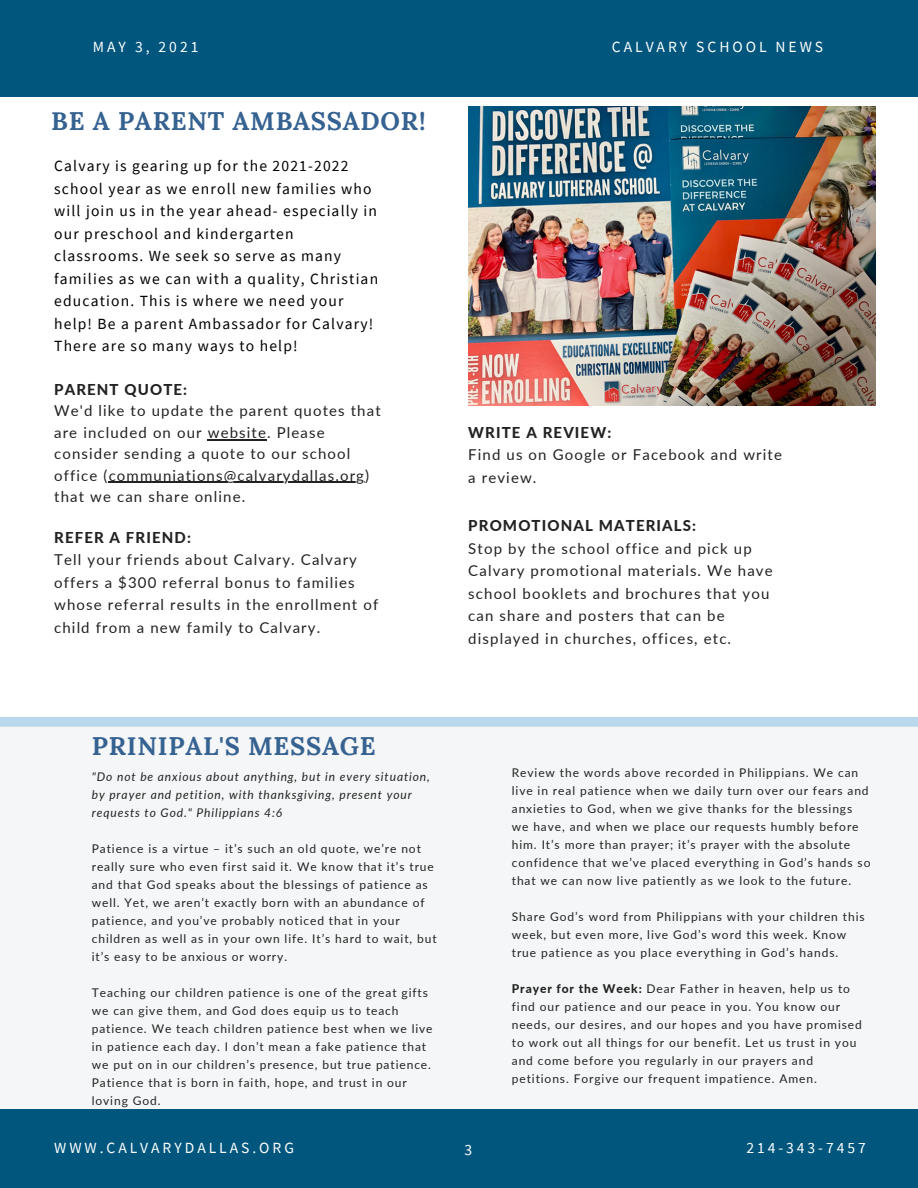
<style>
.page{position:relative;width:918px;height:1188px;background:#fff}
.page>*{position:absolute;margin:0;border:0;box-sizing:border-box;transform-origin:0 0}
.t1{font:700 25.35px "Lora";letter-spacing:.03em;color:#366291}
.t2{font:15.6px/22.5px "Source Sans Pro";letter-spacing:.075em;color:#000}
.t3{font:15.6px "Source Sans Pro";letter-spacing:.19em;color:#fff}
.t4{font:15px/22.5px "Lato";letter-spacing:.075em;color:#222}
.t5{font:800 15px "Lato";letter-spacing:.075em;color:#222}
.t6{font:12px/18px "Lato";letter-spacing:.075em;color:#222}
.t7{font:italic 12px/18px "Lato";letter-spacing:.075em;color:#222}
.s1{font-weight:800}
</style>
<div class="page">
<div style="left:0;top:0;width:918px;height:96px;background:#00567d"></div>
<div style="left:0;top:1109px;width:918px;height:79px;background:#00567d"></div>
<svg style="left:0;top:717px;width:918px;height:10px;background:#bbd8eb"></svg>
<img style="left:468px;top:106px;width:408px;height:299px">
<hr style="left:208px;top:439px;width:59px;height:1px;background:#222">
<hr style="left:109px;top:482px;width:256px;height:1px;background:#222">
<p class="t3" style="left:93px;top:37px;width:107px">MAY 3, 2021</p>
<p class="t3" style="left:612px;top:37px;width:213px">CALVARY SCHOOL NEWS</p>
<p class="t1" style="left:51px;top:105px;width:376px">BE A PARENT AMBASSADOR!</p>
<p class="t2" style="left:54px;top:155px;width:326px">Calvary is gearing up for the 2021-2022 school year as we enroll new families who will join us in the year ahead- especially in our preschool and kindergarten classrooms. We seek so serve as many families as we can with a quality, Christian education. This is where we need your help! Be a parent Ambassador for Calvary!<br>There are so many ways to help!</p>
<p class="t5" style="left:54px;top:380px;width:135px">PARENT QUOTE:</p>
<p class="t4" style="left:54px;top:400px;width:328px;line-height:21.3px">We'd like to update the parent quotes that are included on our website. Please consider sending a quote to our school office (communiations@calvarydallas.org) that we can share online.</p>
<p class="t5" style="left:54px;top:528px;width:138px">REFER A FRIEND:</p>
<p class="t4" style="left:54px;top:548px;width:326px">Tell your friends about Calvary. Calvary offers a $300 referral bonus to families whose referral results in the enrollment of child from a new family to Calvary.</p>
<p class="t5" style="left:468px;top:423px;width:144px">WRITE A REVIEW:</p>
<p class="t4" style="left:468px;top:443px;width:315px">Find us on Google or Facebook and write a review.</p>
<p class="t5" style="left:468px;top:517px;width:229px">PROMOTIONAL MATERIALS:</p>
<p class="t4" style="left:468px;top:537px;width:306px">Stop by the school office and pick up Calvary promotional materials. We have school booklets and brochures that you can share and posters that can be displayed in churches, offices, etc.</p>
<p class="t1" style="left:92px;top:729px;width:285px">PRINIPAL'S MESSAGE</p>
<p class="t7" style="left:92px;top:768px;width:340px">"Do not be anxious about anything, but in every situation, by prayer and petition, with thanksgiving, present your requests to God." Philippians 4:6</p>
<p class="t6" style="left:92px;top:840px;width:346px">Patience is a virtue – it’s such an old quote, we’re not really sure who even first said it. We know that it’s true and that God speaks about the blessings of patience as well. Yet, we aren’t exactly born with an abundance of patience, and you’ve probably noticed that in your children as well as in your own life. It’s hard to wait, but it’s easy to be anxious or worry.</p>
<p class="t6" style="left:92px;top:984px;width:342px">Teaching our children patience is one of the great gifts we can give them, and God does equip us to teach patience. We teach children patience best when we live in patience each day. I don’t mean a fake patience that we put on in our children’s presence, but true patience.<br>Patience that is born in faith, hope, and trust in our loving God.</p>
<p class="t6" style="left:512px;top:763px;width:360px">Review the words above recorded in Philippians. We can live in real patience when we daily turn over our fears and anxieties to God, when we give thanks for the blessings we have, and when we place our requests humbly before him. It’s more than prayer; it’s prayer with the absolute confidence that we’ve placed everything in God’s hands so that we can now live patiently as we look to the future.</p>
<p class="t6" style="left:512px;top:907px;width:354px">Share God’s word from Philippians with your children this week, but even more, live God’s word this week. Know true patience as you place everything in God’s hands.</p>
<p class="t6" style="left:512px;top:979px;width:352px"><span class="s1">Prayer for the Week:</span> Dear Father in heaven, help us to find our patience and our peace in you. You know our needs, our desires, and our hopes and you have promised to work out all things for our benefit. Let us trust in you and come before you regularly in our prayers and petitions. Forgive our frequent impatience. Amen.</p>
<p class="t3" style="left:54px;top:1137px;width:241px">WWW.CALVARYDALLAS.ORG</p>
<p class="t3" style="left:464px;top:1140px;width:9px">3</p>
<p class="t3" style="left:746px;top:1137px;width:121px">214-343-7457</p>
</div>
